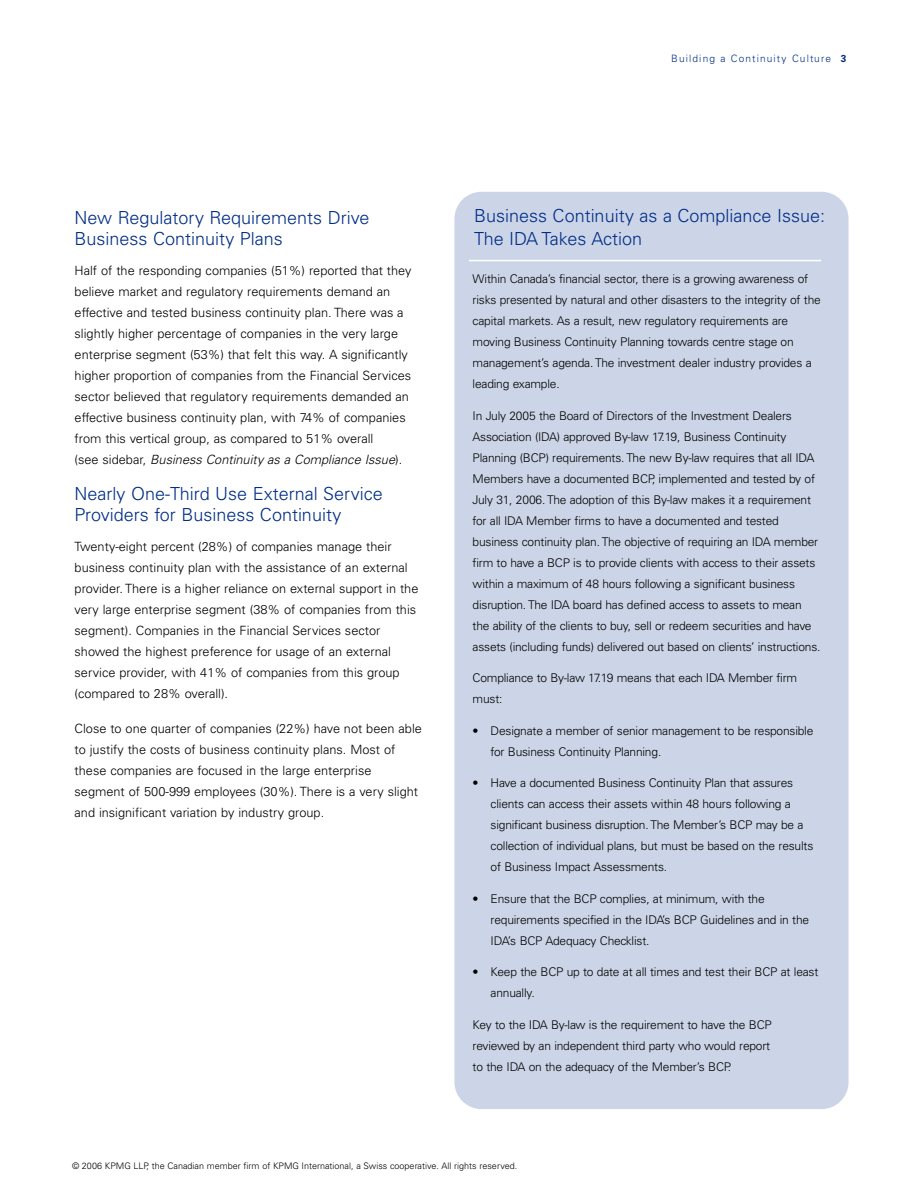
<style>
.page{position:relative;width:918px;height:1188px;background:#fff}
.page>*{position:absolute;margin:0;border:0;box-sizing:border-box;transform-origin:0 0}
.t1{font:300 18px/21px "Univers LT Std";color:#002d86}
.t2{font:300 12.75px/21px "Univers LT Std";color:#000}
.t3{font:300 12px/21px "Univers LT Std";letter-spacing:-.015em;color:#000}
.t4{font:300 10.2px "Univers LT Std";letter-spacing:.11em;color:#002d86}
.t5{font:300 9px "Univers LT Std";color:#000}
.s1{font-weight:700}
.s2{font-style:italic}
</style>
<div class="page">
<div style="left:454px;top:192px;width:395px;height:917px;background:#ccd5e7;border-radius:27px"></div>
<hr style="left:469px;top:260px;width:352px;height:1px;background:#fff">
<p class="t4" style="left:671px;top:54px;width:177px">Building a Continuity Culture <span class="s1">3</span></p>
<h1 class="t1" style="left:75px;top:210px;width:296px">New Regulatory Requirements Drive<br>Business Continuity Plans</h1>
<p class="t2" style="left:75px;top:262px;width:338px">Half of the responding companies (51%) reported that they believe market and regulatory requirements demand an effective and tested business continuity plan. There was a slightly higher percentage of companies in the very large enterprise segment (53%) that felt this way. A significantly higher proportion of companies from the Financial Services sector believed that regulatory requirements demanded an effective business continuity plan, with 74% of companies from this vertical group, as compared to 51% overall<br>(see sidebar, <span class="s2">Business Continuity as a Compliance Issue</span>).</p>
<h1 class="t1" style="left:75px;top:486px;width:310px">Nearly One-Third Use External Service<br>Providers for Business Continuity</h1>
<p class="t2" style="left:75px;top:538px;width:345px">Twenty-eight percent (28%) of companies manage their business continuity plan with the assistance of an external provider. There is a higher reliance on external support in the very large enterprise segment (38% of companies from this segment). Companies in the Financial Services sector showed the highest preference for usage of an external service provider, with 41% of companies from this group (compared to 28% overall).</p>
<p class="t2" style="left:75px;top:719px;width:349px">Close to one quarter of companies (22%) have not been able to justify the costs of business continuity plans. Most of these companies are focused in the large enterprise segment of 500-999 employees (30%). There is a very slight and insignificant variation by industry group.</p>
<h1 class="t1" style="left:474px;top:207px;width:352px;line-height:22.5px">Business Continuity as a Compliance Issue:<br>The IDA Takes Action</h1>
<p class="t3" style="left:473px;top:270px;width:350px">Within Canada’s financial sector, there is a growing awareness of risks presented by natural and other disasters to the integrity of the capital markets. As a result, new regulatory requirements are moving Business Continuity Planning towards centre stage on management’s agenda. The investment dealer industry provides a leading example.</p>
<p class="t3" style="left:473px;top:406px;width:349px">In July 2005 the Board of Directors of the Investment Dealers Association (IDA) approved By-law 17.19, Business Continuity Planning (BCP) requirements. The new By-law requires that all IDA Members have a documented BCP, implemented and tested by of July 31, 2006. The adoption of this By-law makes it a requirement for all IDA Member firms to have a documented and tested business continuity plan. The objective of requiring an IDA member firm to have a BCP is to provide clients with access to their assets within a maximum of 48 hours following a significant business disruption. The IDA board has defined access to assets to mean the ability of the clients to buy, sell or redeem securities and have assets (including funds) delivered out based on clients’ instructions.</p>
<p class="t3" style="left:473px;top:669px;width:326px">Compliance to By-law 17.19 means that each IDA Member firm must:</p>
<p class="t3" style="left:491px;top:721px;width:324px;text-indent:-18px">• Designate a member of senior management to be responsible for Business Continuity Planning.</p>
<p class="t3" style="left:491px;top:774px;width:324px;text-indent:-18px">• Have a documented Business Continuity Plan that assures clients can access their assets within 48 hours following a significant business disruption. The Member’s BCP may be a collection of individual plans, but must be based on the results of Business Impact Assessments.</p>
<p class="t3" style="left:491px;top:889px;width:320px;text-indent:-18px">• Ensure that the BCP complies, at minimum, with the requirements specified in the IDA’s BCP Guidelines and in the<br>IDA’s BCP Adequacy Checklist.</p>
<p class="t3" style="left:491px;top:963px;width:329px;text-indent:-18px">• Keep the BCP up to date at all times and test their BCP at least annually.</p>
<p class="t3" style="left:473px;top:1015px;width:301px">Key to the IDA By-law is the requirement to have the BCP reviewed by an independent third party who would report to the IDA on the adequacy of the Member’s BCP.</p>
<p class="t5" style="left:72px;top:1163px;width:447px">© 2006 KPMG LLP, the Canadian member firm of KPMG International, a Swiss cooperative. All rights reserved.</p>
</div>
